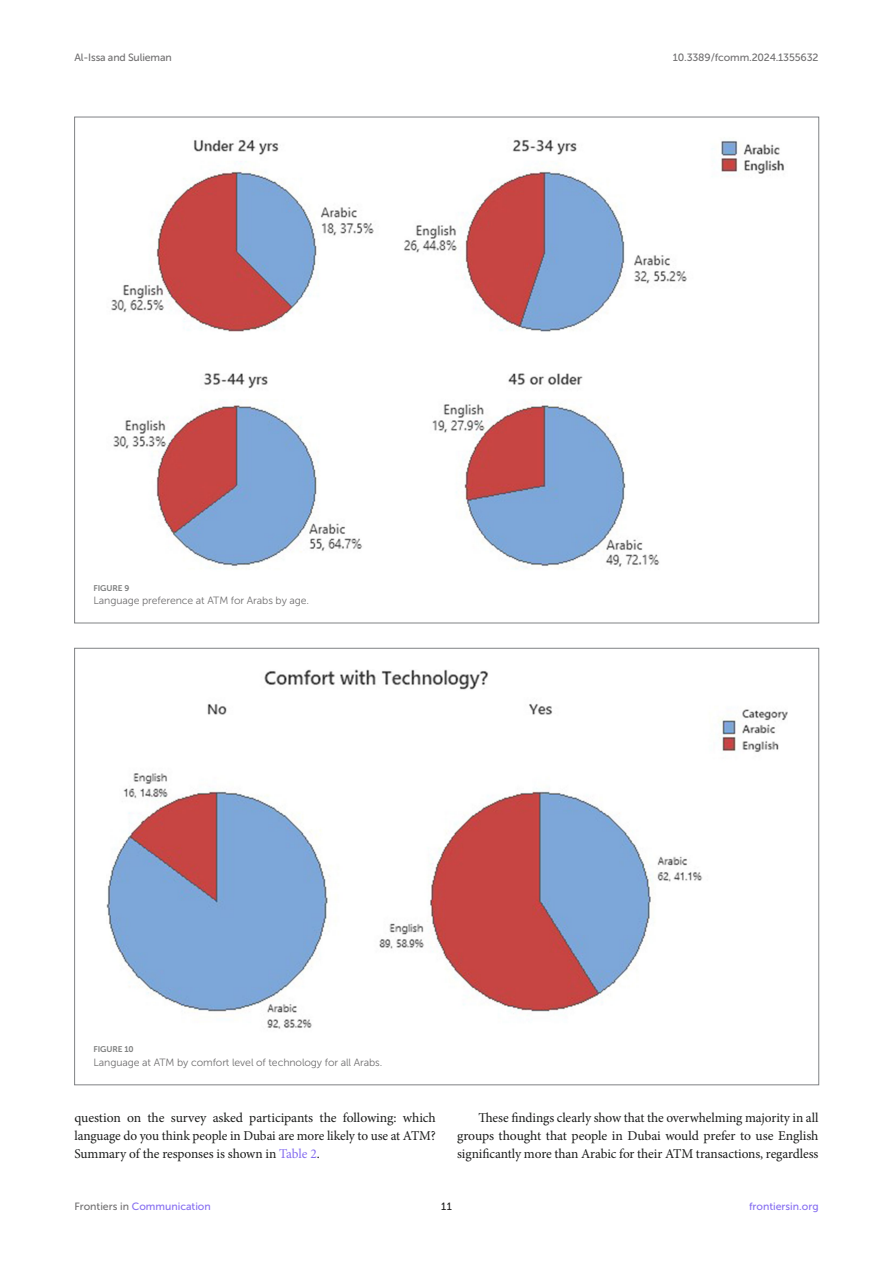
<style>
.page{position:relative;width:893px;height:1263px;background:#fff}
.page>*{position:absolute;margin:0;border:0;box-sizing:border-box;transform-origin:0 0}
.TEXT{font:13.5px/18px "Minion Pro";letter-spacing:-.01em;color:#1b1c1b;text-align:justify}
.FIG_LEG{font:10.5px "Museo Sans 300";letter-spacing:-.01em;color:#706f70}
.t1{font:10.5px "Museo Sans 500";letter-spacing:-.015em;color:#706f70}
.t2{font:10.5px "Museo Sans 500";color:#856df0}
.t3{font:10.5px "Museo Sans 500";color:#1b1c1b}
.FIG_HD{font:8.25px "Museo Sans 700";letter-spacing:-.01em;color:#7e7f7f}
.s1{color:#856df0}
.s2{color:#706f70}
</style>
<div class="page">
<img style="left:111px;top:140px;width:673px;height:429px">
<img style="left:106px;top:669px;width:682px;height:360px">
<p class="t1" style="left:74px;top:51px;width:99px">Al-Issa and Sulieman</p>
<p class="t1" style="left:673px;top:51px;width:147px">10.3389/fcomm.2024.1355632</p>
<p class="FIG_HD" style="left:94px;top:583px;width:37px">FIGURE 9</p>
<p class="FIG_LEG" style="left:94px;top:595px;width:217px">Language preference at ATM for Arabs by age.</p>
<p class="FIG_HD" style="left:94px;top:1045px;width:42px">FIGURE 10</p>
<p class="FIG_LEG" style="left:94px;top:1056px;width:290px">Language at ATM by comfort level of technology for all Arabs.</p>
<p class="TEXT" style="left:74px;top:1109px;width:363px">question on the survey asked participants the following: which language do you think people in Dubai are more likely to use at ATM?<br>Summary of the responses is shown in <span class="s1">Table 2</span>.</p>
<p class="TEXT" style="left:457px;top:1109px;width:363px;text-indent:21px">These findings clearly show that the overwhelming majority in all groups thought that people in Dubai would prefer to use English significantly more than Arabic for their ATM transactions, regardless</p>
<p class="t2" style="left:74px;top:1200px;width:138px"><span class="s2">Frontiers in</span> Communication</p>
<p class="t3" style="left:441px;top:1200px;width:12px">11</p>
<p class="t2" style="left:749px;top:1200px;width:71px">frontiersin.org</p>
</div>
